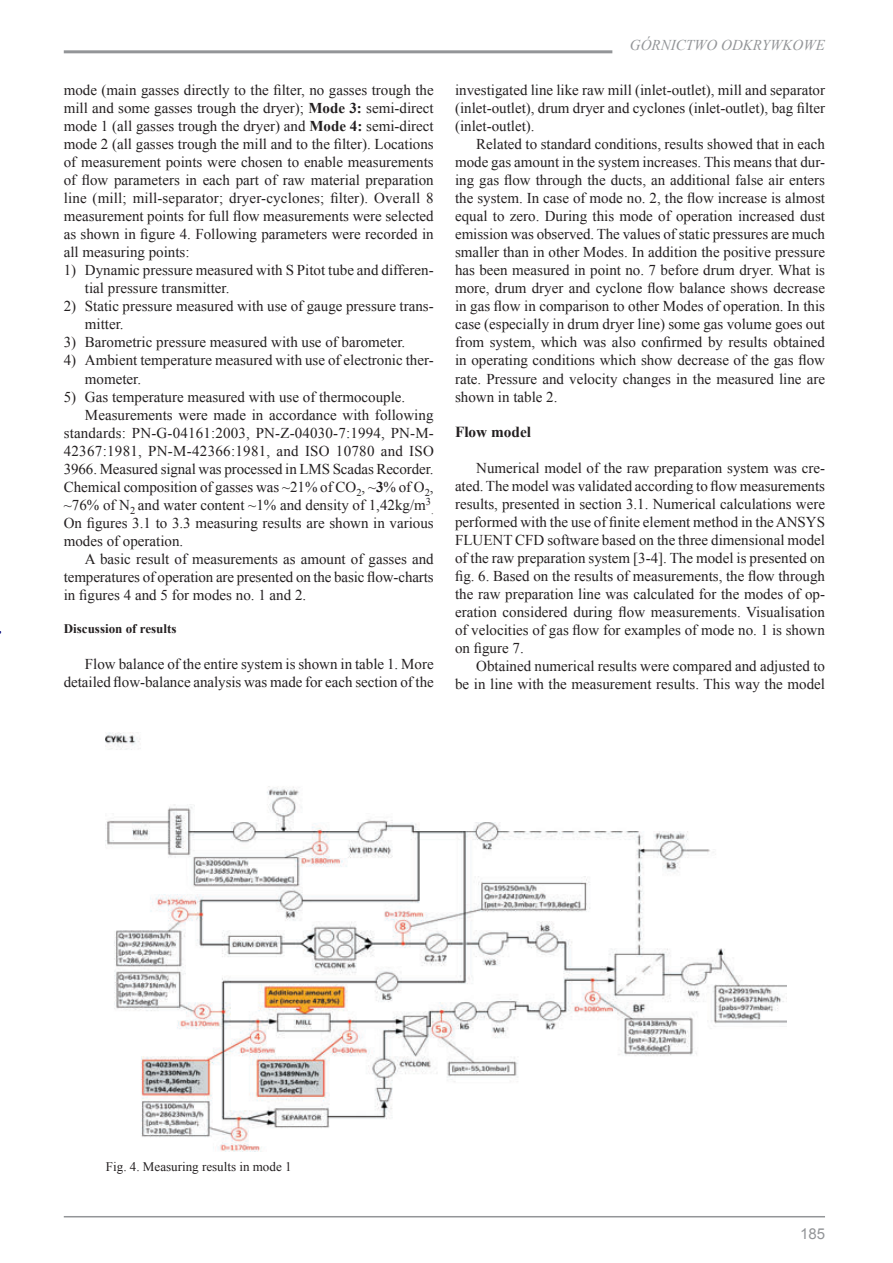
<style>
.page{position:relative;width:893px;height:1263px;background:#fff}
.page>*{position:absolute;margin:0;border:0;box-sizing:border-box;transform-origin:0 0}
.t1{font:700 15.3px "Times New Roman";color:#231f20}
.t2{font:15px/18px "Times New Roman";color:#231f20;text-align:justify}
.t3{font:15px "Times New Roman";letter-spacing:.02em;color:#231f20}
.t4{font:italic 15px "Times New Roman";color:#939598}
.t5{font:15px "Arial";color:#939598}
.t6{font:13.05px "Times New Roman";color:#231f20}
.t7{font:700 13.05px "Times New Roman";color:#231f20}
.t8{font:10.5px "Times New Roman";color:#231f20}
.s1{font-weight:700}
</style>
<div class="page">
<hr style="left:64px;top:1216px;width:761px;height:1px;background:#939598">
<hr style="left:64px;top:50px;width:548px;height:3px;background:#939598">
<img style="left:105px;top:732px;width:681px;height:420px">
<p class="t2" style="left:64px;top:81px;width:371px">mode (main gasses directly to the filter, no gasses trough the mill and some gasses trough the dryer); <span class="s1">Mode 3:</span> semi-direct mode 1 (all gasses trough the dryer) and <span class="s1">Mode 4:</span> semi-direct mode 2 (all gasses trough the mill and to the filter). Locations of measurement points were chosen to enable measurements of flow parameters in each part of raw material preparation line (mill; mill-separator; dryer-cyclones; filter). Overall 8 measurement points for full flow measurements were selected as shown in figure 4. Following parameters were recorded in all measuring points:</p>
<p class="t2" style="left:85px;top:261px;width:350px;text-indent:-21px">1) Dynamic pressure measured with S Pitot tube and differen&shy;tial pressure transmitter.</p>
<p class="t2" style="left:85px;top:297px;width:350px;text-indent:-21px">2) Static pressure measured with use of gauge pressure trans&shy;mitter.</p>
<p class="t2" style="left:64px;top:333px;width:343px">3) Barometric pressure measured with use of barometer.</p>
<p class="t2" style="left:85px;top:351px;width:350px;text-indent:-21px">4) Ambient temperature measured with use of electronic ther&shy;mometer.</p>
<p class="t2" style="left:64px;top:387px;width:343px">5) Gas temperature measured with use of thermocouple.</p>
<p class="t2" style="left:85px;top:405px;width:350px">Measurements were made in accordance with following</p>
<p class="t2" style="left:64px;top:423px;width:372px">standards: PN-G-04161:2003, PN-Z-04030-7:1994, PN-M-</p>
<p class="t3" style="left:64px;top:440px;width:372px">42367:1981, PN-M-42366:1981, and ISO 10780 and ISO</p>
<p class="t2" style="left:64px;top:459px;width:371px">3966. Measured signal was processed in LMS Scadas Recorder.</p>
<p class="t2" style="left:64px;top:477px;width:371px">Chemical composition of gasses was ~21% of CO<sub>2</sub>, ~<span class="s1">3</span>% of O<sub>2</sub>,</p>
<p class="t2" style="left:64px;top:495px;width:369px">~76% of N<sub>2</sub> and water content ~1% and density of 1,42kg/m<sup>3</sup></p>
<p class="t8" style="left:431px;top:503px;width:4px">.</p>
<p class="t2" style="left:64px;top:513px;width:371px">On figures 3.1 to 3.3 measuring results are shown in various modes of operation.</p>
<p class="t2" style="left:64px;top:549px;width:371px;text-indent:21px">A basic result of measurements as amount of gasses and temperatures of operation are presented on the basic flow-charts in figures 4 and 5 for modes no. 1 and 2.</p>
<p class="t7" style="left:64px;top:620px;width:114px">Discussion of results</p>
<p class="t2" style="left:64px;top:655px;width:371px;text-align:right">Flow balance of the entire system is shown in table 1. More detailed flow-balance analysis was made for each section of the</p>
<p class="t4" style="left:630px;top:35px;width:197px">GÓRNICTWO ODKRYWKOWE</p>
<p class="t2" style="left:455px;top:81px;width:371px">investigated line like raw mill (inlet-outlet), mill and separator (inlet-outlet), drum dryer and cyclones (inlet-outlet), bag filter (inlet-outlet).</p>
<p class="t2" style="left:455px;top:135px;width:372px;text-indent:21px">Related to standard conditions, results showed that in each mode gas amount in the system increases. This means that dur&shy;ing gas flow through the ducts, an additional false air enters the system. In case of mode no. 2, the flow increase is almost equal to zero. During this mode of operation increased dust emission was observed. The values of static pressures are much smaller than in other Modes. In addition the positive pressure has been measured in point no. 7 before drum dryer. What is more, drum dryer and cyclone flow balance shows decrease in gas flow in comparison to other Modes of operation. In this case (especially in drum dryer line) some gas volume goes out from system, which was also confirmed by results obtained in operating conditions which show decrease of the gas flow rate. Pressure and velocity changes in the measured line are shown in table 2.</p>
<p class="t1" style="left:455px;top:422px;width:78px">Flow model</p>
<p class="t2" style="left:455px;top:459px;width:371px;text-indent:21px">Numerical model of the raw preparation system was cre&shy;ated. The model was validated according to flow measurements results, presented in section 3.1. Numerical calculations were performed with the use of finite element method in the ANSYS FLUENT CFD software based on the three dimensional model of the raw preparation system [3-4]. The model is presented on fig. 6. Based on the results of measurements, the flow through the raw preparation line was calculated for the modes of op&shy;eration considered during flow measurements. Visualisation of velocities of gas flow for examples of mode no. 1 is shown on figure 7.</p>
<p class="t2" style="left:455px;top:657px;width:371px;text-align:right">Obtained numerical results were compared and adjusted to<br>be in line with the measurement results. This way the model</p>
<p class="t6" style="left:106px;top:1158px;width:187px">Fig. 4. Measuring results in mode 1</p>
<p class="t5" style="left:800px;top:1224px;width:27px">185</p>
</div>
